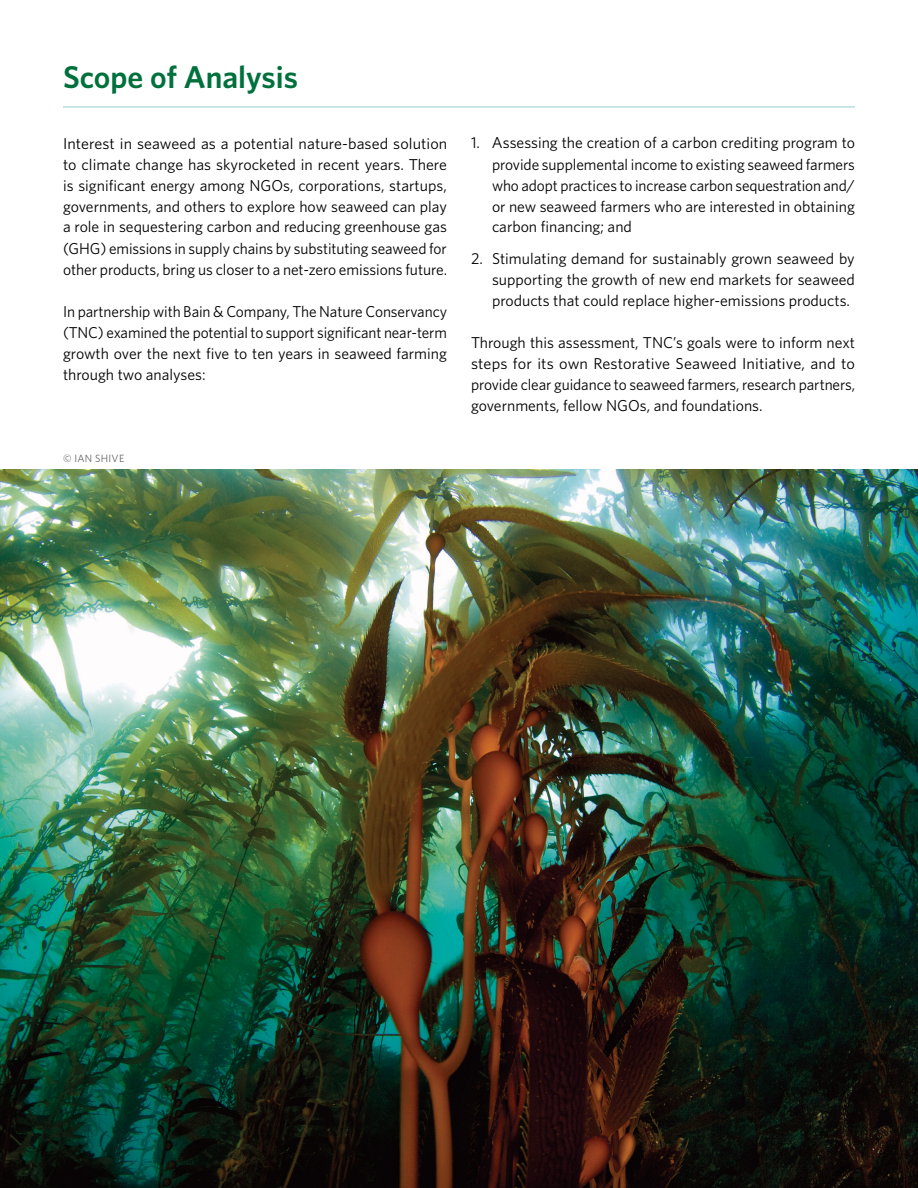
<style>
.page{position:relative;width:918px;height:1188px;background:#fff}
.page>*{position:absolute;margin:0;border:0;box-sizing:border-box;transform-origin:0 0}
.t1{font:600 31.5px "Whitney";color:#00703c}
.t2{font:15.75px/21px "Whitney";color:#000;text-align:justify}
.t3{font:10.5px "Whitney";letter-spacing:.025em;color:#636466}
</style>
<div class="page">
<img style="left:0;top:470px;width:918px;height:718px">
<hr style="left:63px;top:106px;width:792px;height:2px;background:#b7dee0">
<h1 class="t1" style="left:63px;top:56px;width:236px">Scope of Analysis</h1>
<p class="t2" style="left:63px;top:132px;width:386px">Interest in seaweed as a potential nature-based solution to climate change has skyrocketed in recent years. There is significant energy among NGOs, corporations, startups, governments, and others to explore how seaweed can play a role in sequestering carbon and reducing greenhouse gas (GHG) emissions in supply chains by substituting seaweed for other products, bring us closer to a net-zero emissions future.</p>
<p class="t2" style="left:63px;top:300px;width:386px">In partnership with Bain &amp; Company, The Nature Conservancy (TNC) examined the potential to support significant near-term growth over the next five to ten years in seaweed farming through two analyses:</p>
<p class="t3" style="left:63px;top:452px;width:63px">© IAN SHIVE</p>
<p class="t2" style="left:492px;top:132px;width:365px;text-indent:-21px">1. Assessing the creation of a carbon crediting program to provide supplemental income to existing seaweed farmers who adopt practices to increase carbon sequestration and/ or new seaweed farmers who are interested in obtaining carbon financing; and</p>
<p class="t2" style="left:492px;top:248px;width:365px;text-indent:-21px">2. Stimulating demand for sustainably grown seaweed by supporting the growth of new end markets for seaweed products that could replace higher-emissions products.</p>
<p class="t2" style="left:471px;top:332px;width:386px">Through this assessment, TNC’s goals were to inform next steps for its own Restorative Seaweed Initiative, and to provide clear guidance to seaweed farmers, research partners, governments, fellow NGOs, and foundations.</p>
</div>
